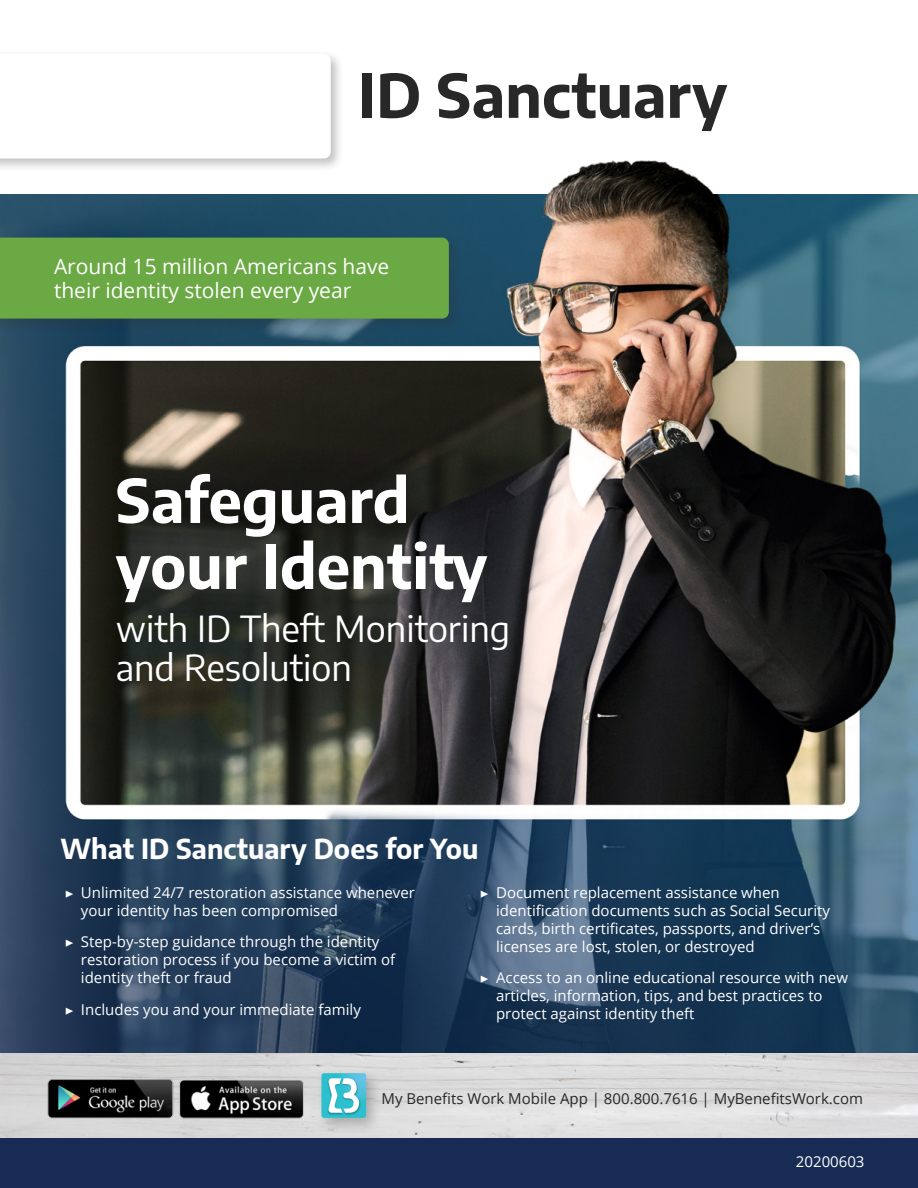
<style>
.page{position:relative;width:918px;height:1188px;background:#fff}
.page>*{position:absolute;margin:0;border:0;box-sizing:border-box;transform-origin:0 0}
.t1{font:700 60px/66px "Encode Sans";color:#fff}
.t2{font:700 60px "Encode Sans";color:#292829}
.t3{font:36px/39px "Encode Sans";color:#fff}
.t4{font:700 27px "Encode Sans";color:#fff}
.t5{font:21px/24px "Open Sans";color:#fff}
.t6{font:15px/18px "Open Sans";color:#fff}
.t7{font:15px "Open Sans";color:#292829}
.s1{font-family:"Minion Pro"}
</style>
<div class="page">
<img style="left:0;top:194px;width:918px;height:860px">
<div style="left:0;top:1134px;width:918px;height:54px;background:#172b54"></div>
<div style="left:0;top:50px;width:344px;height:121px;background:#313232;opacity:.3"></div>
<svg style="left:0;top:54px;width:331px;height:105px"></svg>
<div style="left:0;top:233px;width:462px;height:99px;background:#313232;opacity:.3"></div>
<div style="left:0;top:238px;width:449px;height:81px;background:#6aa943"></div>
<img style="left:461px;top:160px;width:457px;height:881px">
<img style="left:0;top:1054px;width:918px;height:83px">
<img style="left:44px;top:1078px;width:263px;height:41px">
<div style="left:317px;top:1069px;width:65px;height:65px;background:#313232;opacity:.3"></div>
<svg style="left:321px;top:1073px;width:45px;height:45px"></svg>
<h1 class="t2" style="left:359px;top:51px;width:370px">ID Sanctuary</h1>
<h3 class="t5" style="left:54px;top:254px;width:337px">Around 15 million Americans have their identity stolen every year</h3>
<h1 class="t1" style="left:116px;top:464px;width:373px">Safeguard your Identity</h1>
<h2 class="t3" style="left:116px;top:608px;width:396px">with ID Theft Monitoring and Resolution</h2>
<h3 class="t4" style="left:60px;top:829px;width:419px">What ID Sanctuary Does for You</h3>
<p class="t6" style="left:81px;top:883px;width:336px;text-indent:-16px"><span class="s1">▶</span> Unlimited 24/7 restoration assistance whenever your identity has been compromised</p>
<p class="t6" style="left:81px;top:933px;width:316px;text-indent:-16px"><span class="s1">▶</span> Step-by-step guidance through the identity restoration process if you become a victim of identity theft or fraud</p>
<p class="t6" style="left:65px;top:1000px;width:298px"><span class="s1">▶</span> Includes you and your immediate family</p>
<p class="t6" style="left:496px;top:883px;width:335px;text-indent:-16px"><span class="s1">▶</span> Document replacement assistance when identification documents such as Social Security cards, birth certificates, passports, and driver’s licenses are lost, stolen, or destroyed</p>
<p class="t6" style="left:496px;top:969px;width:353px;text-indent:-16px"><span class="s1">▶</span> Access to an online educational resource with new articles, information, tips, and best practices to protect against identity theft</p>
<p class="t7" style="left:381px;top:1088px;width:483px">My Benefits Work Mobile App | 800.800.7616 | MyBenefitsWork.com</p>
<p class="t6" style="left:796px;top:1152px;width:70px">20200603</p>
</div>
